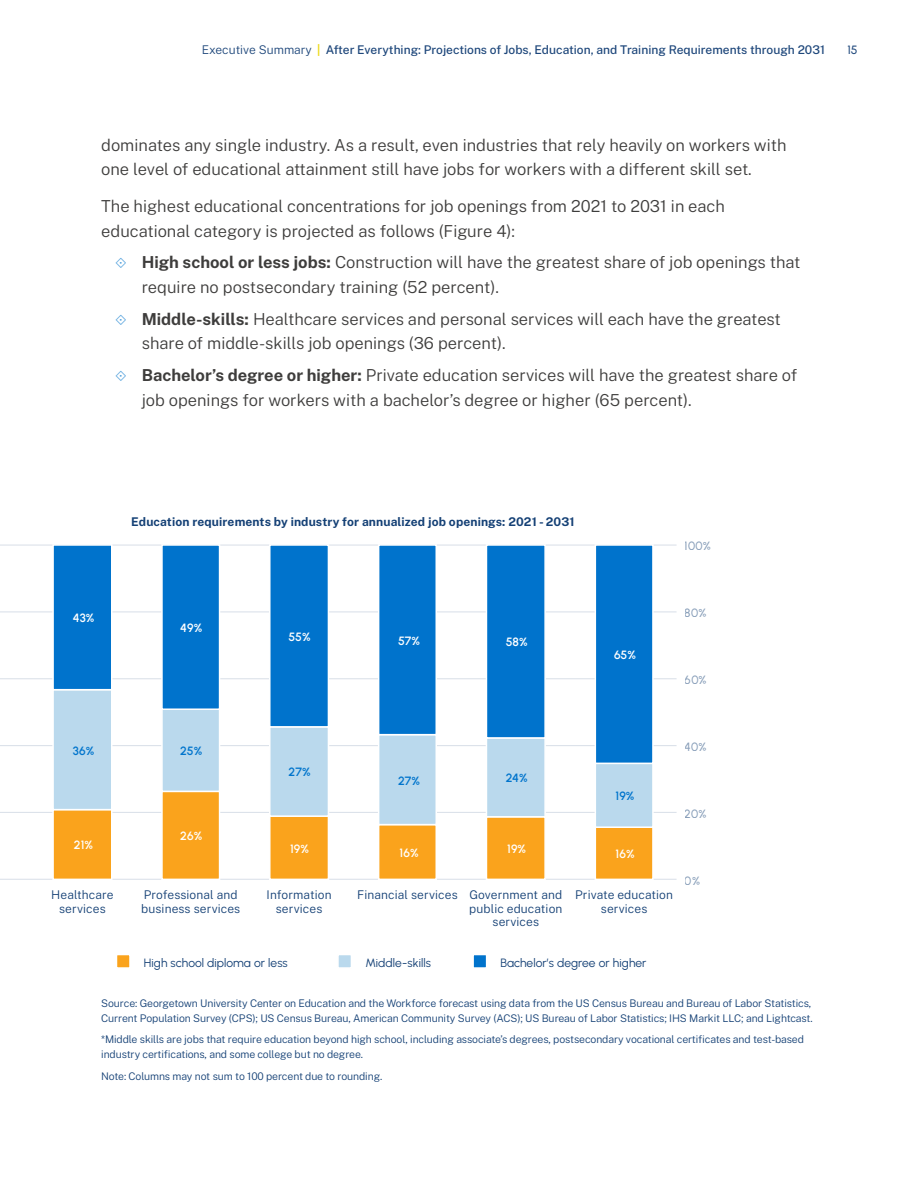
<style>
.page{position:relative;width:918px;height:1188px;background:#fff}
.page>*{position:absolute;margin:0;border:0;box-sizing:border-box;transform-origin:0 0}
.Pathways_Normal{font:300 16.5px/24.8px "Public Sans";color:#3e3d3c}
.Figure_Label{font:300 12px/13.5px "Public Sans";letter-spacing:.01em;color:#144075;text-align:center}
.t1{font:500 12px "Public Sans";color:#1e477b}
.Source{font:12px "Urbanist";letter-spacing:.005em;color:#144075}
.Figure_Label-2{font:700 12px "Public Sans";letter-spacing:.01em;color:#144075}
.Chart_Number{font:12px "Urbanist";letter-spacing:.01em;color:#fff}
.Chart_Number-2{font:12px "Urbanist";letter-spacing:.01em;color:#0074cc}
.t2{font:12px "Urbanist";color:#1e477b}
.Pathway_Figure_Source{font:300 10.5px/15px "Public Sans";letter-spacing:-.01em;color:#144075}
.s1{font-weight:300}
.s2{font-weight:700;color:#eddb1d}
.s3{color:#4d9edb}
.s4{font-weight:700}
</style>
<div class="page">
<hr style="left:0;top:544px;width:677px;height:2px;background:#dce2ea">
<hr style="left:0;top:611px;width:677px;height:1px;background:#dce2ea">
<hr style="left:0;top:678px;width:677px;height:1px;background:#dce2ea">
<hr style="left:0;top:745px;width:677px;height:1px;background:#dce2ea">
<hr style="left:0;top:812px;width:677px;height:1px;background:#dce2ea">
<hr style="left:0;top:879px;width:677px;height:1px;background:#dce2ea">
<div style="left:472px;top:954px;width:15px;height:15px;background:#0073cc;border:2px solid #fff"></div>
<div style="left:337px;top:954px;width:15px;height:15px;background:#bad9ed;border:2px solid #fff"></div>
<div style="left:116px;top:954px;width:15px;height:15px;background:#faa31c;border:2px solid #fff"></div>
<div style="left:595px;top:826px;width:59px;height:54px;background:#faa31c;border:2px solid #fff"></div>
<div style="left:486px;top:816px;width:60px;height:64px;background:#faa31c;border:2px solid #fff"></div>
<div style="left:378px;top:824px;width:59px;height:56px;background:#faa31c;border:2px solid #fff"></div>
<div style="left:269px;top:815px;width:60px;height:65px;background:#faa31c;border:2px solid #fff"></div>
<div style="left:161px;top:791px;width:59px;height:89px;background:#faa31c;border:2px solid #fff"></div>
<div style="left:52px;top:809px;width:61px;height:71px;background:#faa31c;border:2px solid #fff"></div>
<div style="left:595px;top:763px;width:59px;height:65px;background:#bad9ed;border:2px solid #fff"></div>
<div style="left:486px;top:737px;width:60px;height:81px;background:#bad9ed;border:2px solid #fff"></div>
<div style="left:378px;top:734px;width:59px;height:91px;background:#bad9ed;border:2px solid #fff"></div>
<div style="left:269px;top:726px;width:60px;height:91px;background:#bad9ed;border:2px solid #fff"></div>
<div style="left:161px;top:708px;width:59px;height:84px;background:#bad9ed;border:2px solid #fff"></div>
<div style="left:52px;top:689px;width:61px;height:121px;background:#bad9ed;border:2px solid #fff"></div>
<div style="left:595px;top:544px;width:59px;height:220px;background:#0073cc;border:2px solid #fff"></div>
<div style="left:486px;top:544px;width:60px;height:195px;background:#0073cc;border:2px solid #fff"></div>
<div style="left:378px;top:544px;width:59px;height:191px;background:#0073cc;border:2px solid #fff"></div>
<div style="left:269px;top:544px;width:60px;height:184px;background:#0073cc;border:2px solid #fff"></div>
<div style="left:161px;top:544px;width:59px;height:166px;background:#0073cc;border:2px solid #fff"></div>
<div style="left:52px;top:544px;width:61px;height:146px;background:#0073cc;border:2px solid #fff"></div>
<p class="t1" style="left:202px;top:41px;width:625px"><span class="s1">Executive Summary</span> <span class="s2">|</span> After Everything: Projections of Jobs, Education, and Training Requirements through 2031</p>
<p class="t2" style="left:847px;top:42px;width:12px">15</p>
<p class="Pathways_Normal" style="left:101px;top:132px;width:687px;line-height:24px">dominates any single industry. As a result, even industries that rely heavily on workers with one level of educational attainment still have jobs for workers with a different skill set.</p>
<p class="Pathways_Normal" style="left:101px;top:193px;width:625px">The highest educational concentrations for job openings from 2021 to 2031 in each educational category is projected as follows (Figure 4):</p>
<p class="Pathways_Normal" style="left:142px;top:250px;width:660px;text-indent:-27px"><span class="s3">⟐</span> <span class="s4">High school or less jobs:</span> Construction will have the greatest share of job openings that require no postsecondary training (52 percent).</p>
<p class="Pathways_Normal" style="left:142px;top:306px;width:641px;text-indent:-27px"><span class="s3">⟐</span> <span class="s4">Middle-skills:</span> Healthcare services and personal services will each have the greatest share of middle-skills job openings (36 percent).</p>
<p class="Pathways_Normal" style="left:142px;top:362px;width:657px;text-indent:-27px"><span class="s3">⟐</span> <span class="s4">Bachelor’s degree or higher:</span> Private education services will have the greatest share of job openings for workers with a bachelor’s degree or higher (65 percent).</p>
<p class="Chart_Number" style="left:73px;top:610px;width:23px">43%</p>
<p class="Figure_Label-2" style="left:131px;top:514px;width:445px">Education requirements by industry for annualized job openings: 2021 - 2031</p>
<p class="Chart_Number" style="left:180px;top:620px;width:24px">49%</p>
<p class="Chart_Number" style="left:288px;top:629px;width:24px">55%</p>
<p class="Chart_Number" style="left:398px;top:633px;width:24px">57%</p>
<p class="Chart_Number" style="left:506px;top:634px;width:24px">58%</p>
<p class="Chart_Number" style="left:614px;top:647px;width:24px">65%</p>
<p class="Source" style="left:685px;top:538px;width:27px">100%</p>
<p class="Source" style="left:685px;top:605px;width:23px">80%</p>
<p class="Source" style="left:685px;top:672px;width:23px">60%</p>
<p class="Chart_Number-2" style="left:73px;top:743px;width:23px">36%</p>
<p class="Chart_Number" style="left:74px;top:837px;width:21px">21%</p>
<p class="Chart_Number-2" style="left:180px;top:743px;width:24px">25%</p>
<p class="Chart_Number" style="left:180px;top:828px;width:24px">26%</p>
<p class="Chart_Number-2" style="left:289px;top:764px;width:24px">27%</p>
<p class="Chart_Number" style="left:290px;top:841px;width:20px">19%</p>
<p class="Chart_Number-2" style="left:398px;top:772px;width:24px">27%</p>
<p class="Chart_Number" style="left:400px;top:845px;width:21px">16%</p>
<p class="Chart_Number-2" style="left:506px;top:770px;width:24px">24%</p>
<p class="Chart_Number" style="left:507px;top:841px;width:20px">19%</p>
<p class="Chart_Number-2" style="left:616px;top:788px;width:20px">19%</p>
<p class="Chart_Number" style="left:616px;top:846px;width:21px">16%</p>
<p class="Figure_Label" style="left:51px;top:888px;width:64px">Healthcare services</p>
<p class="Figure_Label" style="left:144px;top:888px;width:95px">Professional and</p>
<p class="Figure_Label" style="left:357px;top:888px;width:102px">Financial services</p>
<p class="Figure_Label" style="left:267px;top:888px;width:66px">Information services</p>
<p class="Figure_Label" style="left:575px;top:888px;width:99px">Private education services</p>
<p class="Figure_Label" style="left:469px;top:888px;width:95px">Government and public education services</p>
<p class="Figure_Label" style="left:141px;top:901px;width:101px">business services</p>
<p class="Source" style="left:144px;top:955px;width:145px">High school diploma or less</p>
<p class="Source" style="left:365px;top:955px;width:67px">Middle-skills</p>
<p class="Source" style="left:501px;top:955px;width:147px">Bachelor’s degree or higher</p>
<p class="Source" style="left:685px;top:739px;width:23px">40%</p>
<p class="Source" style="left:685px;top:806px;width:23px">20%</p>
<p class="Source" style="left:685px;top:873px;width:17px">0%</p>
<p class="Pathway_Figure_Source" style="left:101px;top:995px;width:713px">Source: Georgetown University Center on Education and the Workforce forecast using data from the US Census Bureau and Bureau of Labor Statistics,<br>Current Population Survey (CPS); US Census Bureau, American Community Survey (ACS); US Bureau of Labor Statistics; IHS Markit LLC; and Lightcast.</p>
<p class="Pathway_Figure_Source" style="left:101px;top:1032px;width:704px">*Middle skills are jobs that require education beyond high school, including associate’s degrees, postsecondary vocational certificates and test-based industry certifications, and some college but no degree.</p>
<p class="Pathway_Figure_Source" style="left:101px;top:1068px;width:283px">Note: Columns may not sum to 100 percent due to rounding.</p>
</div>
